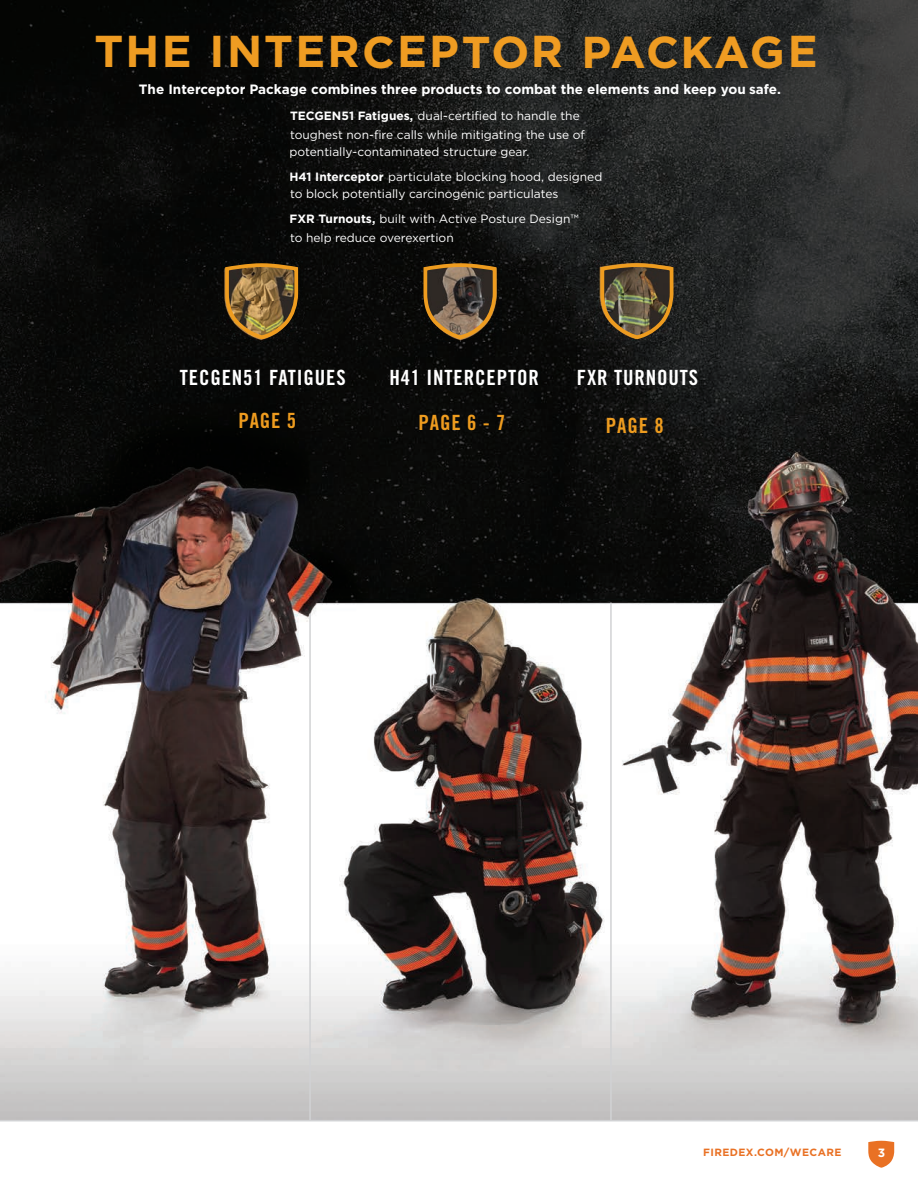
<style>
.page{position:relative;width:918px;height:1188px;background:#fff}
.page>*{position:absolute;margin:0;border:0;box-sizing:border-box;transform-origin:0 0}
.t1{font:700 44.7px "Gotham";letter-spacing:.045em;color:#ef9c22}
.t2{font:21px "Trade Gothic LT Bold Cond Twenty";letter-spacing:.04em;color:#fff}
.t3{font:21px "Trade Gothic LT Bold Cond Twenty";letter-spacing:.04em;color:#ee9c1f}
.t4{font:700 13.5px "Gotham";color:#fff}
.t5{font:12px/24.8px "Gotham";color:#fff}
.t6{font:700 12px "Gotham";color:#fff}
.t7{font:700 10.5px "Gotham";letter-spacing:.04em;color:#e97124}
.s1{font-weight:700}
</style>
<div class="page">
<svg style="left:868px;top:1141px;width:26px;height:27px"></svg>
<img style="left:0;top:0;width:918px;height:1120px">
<hr style="left:0;top:1120px;width:918px;height:1px;background:#d1d2d4">
<hr style="left:309px;top:614px;width:2px;height:506px;background:#d1d2d4">
<hr style="left:610px;top:603px;width:2px;height:517px;background:#d1d2d4">
<img style="left:221px;top:262px;width:81px;height:80px">
<img style="left:420px;top:262px;width:81px;height:79px">
<img style="left:594px;top:261px;width:83px;height:79px">
<img style="left:223px;top:261px;width:78px;height:80px">
<img style="left:598px;top:261px;width:78px;height:80px">
<svg style="left:421px;top:261px;width:78px;height:80px;background:#5a472f"></svg>
<h1 class="t1" style="left:94px;top:21px;width:725px">THE INTERCEPTOR PACKAGE</h1>
<p class="t4" style="left:139px;top:80px;width:643px">The Interceptor Package combines three products to combat the elements and keep you safe.</p>
<p class="t5" style="left:290px;top:107px;width:296px;line-height:18.6px"><span class="s1">TECGEN51 Fatigues,</span> dual-certified to handle the toughest non-fire calls while mitigating the use of</p>
<p class="t5" style="left:289px;top:139px;width:314px">potentially-contaminated structure gear.<br><span class="s1">H41 Interceptor</span> particulate blocking hood, designed</p>
<p class="t5" style="left:289px;top:182px;width:291px">to block potentially carcinogenic particulates<br><span class="s1">FXR Turnouts,</span> built with Active Posture Design™</p>
<p class="t5" style="left:290px;top:225px;width:165px">to help reduce overexertion</p>
<h2 class="t2" style="left:180px;top:364px;width:167px">TECGEN51 FATIGUES</h2>
<h2 class="t3" style="left:238px;top:408px;width:59px">PAGE 5</h2>
<h2 class="t2" style="left:389px;top:364px;width:151px">H41 INTERCEPTOR</h2>
<h2 class="t3" style="left:419px;top:409px;width:88px">PAGE 6 - 7</h2>
<h2 class="t2" style="left:577px;top:364px;width:123px">FXR TURNOUTS</h2>
<h2 class="t3" style="left:606px;top:412px;width:59px">PAGE 8</h2>
<p class="t7" style="left:703px;top:1146px;width:140px">FIREDEX.COM/WECARE</p>
<p class="t6" style="left:878px;top:1144px;width:9px">3</p>
</div>
